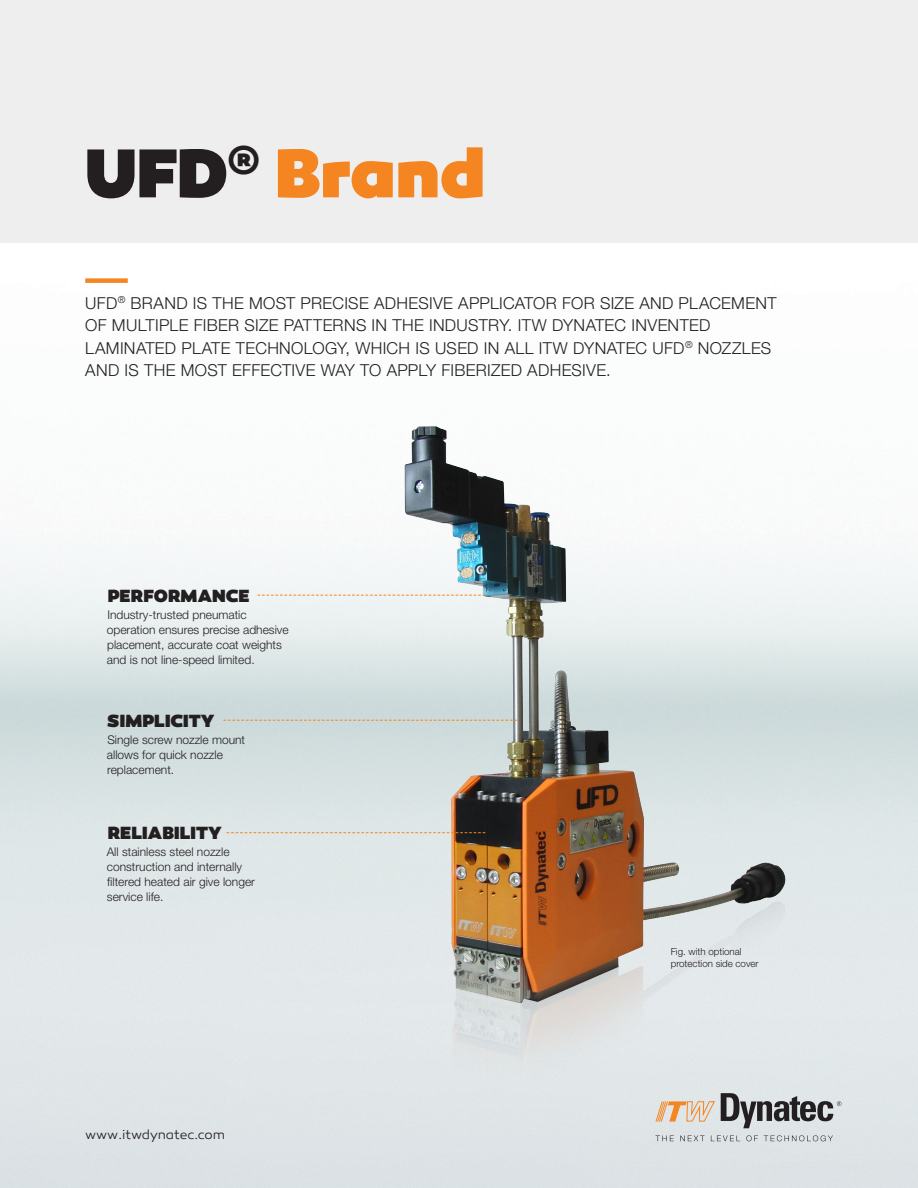
<style>
.page{position:relative;width:918px;height:1188px;background:#fff}
.page>*{position:absolute;margin:0;border:0;box-sizing:border-box;transform-origin:0 0}
.t1{font:900 70.35px "Canaro";color:#f58520}
.t2{font:900 18px "Canaro";letter-spacing:.01em;color:#231f20}
.t3{font:300 16.5px/22.5px "Helvetica Neue LT Std";letter-spacing:.02em;color:#231f20}
.t4{font:300 13.5px "Canaro";letter-spacing:-.005em;color:#231f20}
.t5{font:300 12px/15px "Helvetica Neue LT Std";color:#231f20}
.t6{font:300 9.75px "Helvetica Neue LT Std";color:#231f20}
.s1{color:#231f20}
</style>
<div class="page">
<div style="left:0;top:0;width:918px;height:242px;background:#eeeeef"></div>
<div style="left:85px;top:278px;width:43px;height:5px;background:#f58520"></div>
<svg style="left:829px;top:1093px;width:12px;height:35px"></svg>
<svg style="left:829px;top:1135px;width:4px;height:6px"></svg>
<img style="left:287px;top:408px;width:542px;height:780px">
<svg style="left:257px;top:595px;width:228px;height:1px"></svg>
<svg style="left:223px;top:720px;width:294px;height:1px"></svg>
<svg style="left:227px;top:832px;width:258px;height:1px"></svg>
<p class="t1" style="left:85px;top:127px;width:402px"><span class="s1">UFD</span><sup>®</sup> Brand</p>
<p class="t3" style="left:85px;top:291px;width:693px">UFD<sup>®</sup> BRAND IS THE MOST PRECISE ADHESIVE APPLICATOR FOR SIZE AND PLACEMENT OF MULTIPLE FIBER SIZE PATTERNS IN THE INDUSTRY. ITW DYNATEC INVENTED LAMINATED PLATE TECHNOLOGY, WHICH IS USED IN ALL ITW DYNATEC UFD<sup>®</sup> NOZZLES AND IS THE MOST EFFECTIVE WAY TO APPLY FIBERIZED ADHESIVE.</p>
<p class="t2" style="left:108px;top:584px;width:143px">PERFORMANCE</p>
<p class="t5" style="left:107px;top:607px;width:183px">Industry-trusted pneumatic operation ensures precise adhesive placement, accurate coat weights and is not line-speed limited.</p>
<p class="t2" style="left:107px;top:709px;width:109px">SIMPLICITY</p>
<p class="t5" style="left:107px;top:732px;width:140px">Single screw nozzle mount allows for quick nozzle replacement.</p>
<p class="t2" style="left:108px;top:821px;width:116px">RELIABILITY</p>
<p class="t5" style="left:107px;top:844px;width:150px">All stainless steel nozzle construction and internally filtered heated air give longer service life.</p>
<p class="t4" style="left:85px;top:1127px;width:142px">www.itwdynatec.com</p>
<p class="t6" style="left:671px;top:945px;width:72px">Fig. with optional</p>
<p class="t6" style="left:671px;top:958px;width:89px">protection side cover</p>
</div>
